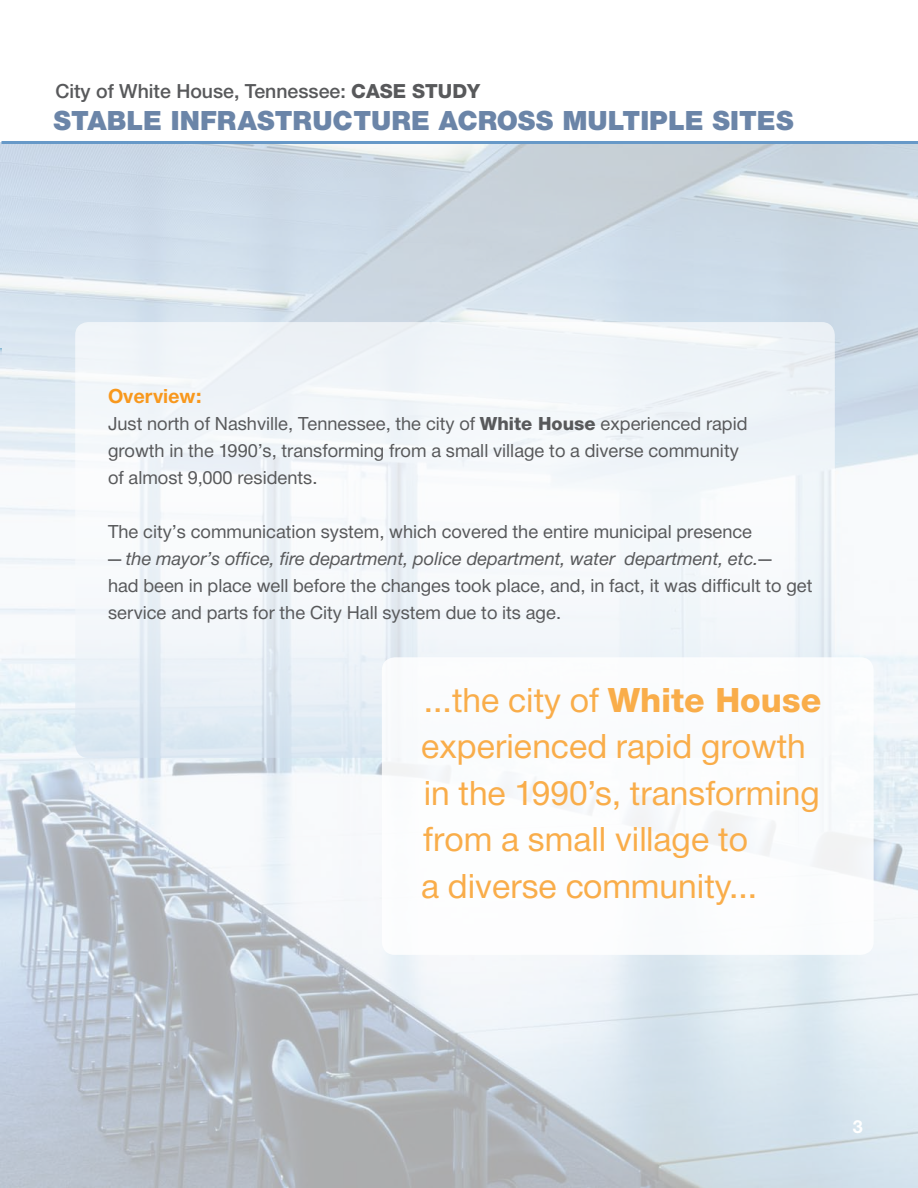
<style>
.page{position:relative;width:918px;height:1188px;background:#fff}
.page>*{position:absolute;margin:0;border:0;box-sizing:border-box;transform-origin:0 0}
.t1{font:36px/46.5px "Helvetica Neue H55";color:#f9ad4a}
.t2{font:28.5px "Helvetica Neue H95";color:#6b85a8}
.t3{font:21px "Helvetica Neue H75";color:#f8981d}
.t4{font:19.5px/27px "Helvetica Neue H55";color:#58595b}
.t5{font:19.5px "Helvetica Neue H56";color:#58595b}
.t6{font:500 19.5px "Helvetica Neue";color:#58595b}
.s1{font-weight:800}
.s2{font-family:"Helvetica Neue H85"}
.s3{font-family:"Helvetica Neue H55"}
</style>
<div class="page">
<img style="left:0;top:142px;width:918px;height:1046px">
<div style="left:75px;top:322px;width:760px;height:436px;background:linear-gradient(to bottom,#f7f9fb,#e6eef6);border-radius:13px"></div>
<div style="left:382px;top:657px;width:492px;height:298px;background:#fff;border-radius:13px"></div>
<hr style="left:2px;top:141px;width:916px;height:3px;background:#6799c8">
<svg style="left:0;top:348px;width:2px;height:18px"></svg>
<svg style="left:853px;top:1120px;width:9px;height:13px"></svg>
<p class="t6" style="left:55px;top:80px;width:426px">City of White House, Tennessee: <span class="s1">CASE STUDY</span></p>
<h2 class="t2" style="left:53px;top:101px;width:742px">STABLE INFRASTRUCTURE ACROSS MULTIPLE SITES</h2>
<p class="t3" style="left:108px;top:382px;width:95px">Overview:</p>
<p class="t4" style="left:108px;top:411px;width:641px">Just north of Nashville, Tennessee, the city of <span class="s2">White House</span> experienced rapid growth in the 1990’s, transforming from a small village to a diverse community of almost 9,000 residents.</p>
<p class="t4" style="left:108px;top:519px;width:646px">The city’s communication system, which covered the entire municipal presence</p>
<p class="t5" style="left:108px;top:545px;width:665px"><span class="s3">—</span> the mayor’s office, fire department, police department, water department, etc.<span class="s3">—</span></p>
<p class="t4" style="left:108px;top:573px;width:706px">had been in place well before the changes took place, and, in fact, it was difficult to get service and parts for the City Hall system due to its age.</p>
<h1 class="t1" style="left:421px;top:679px;width:402px">…the city of <span class="s2">White House </span>experienced rapid growth in the 1990’s, transforming from a small village to<br>a diverse community...</h1>
</div>
